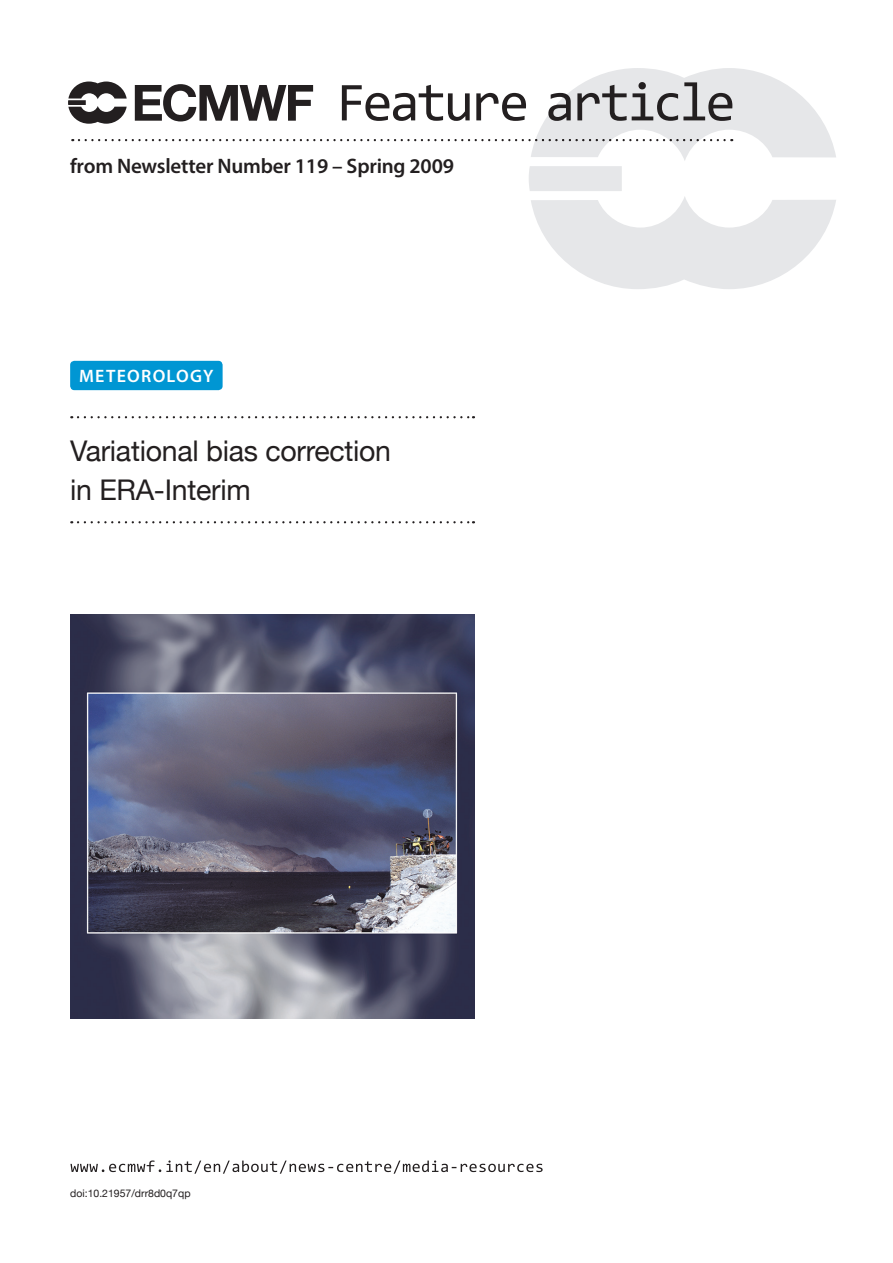
<style>
.page{position:relative;width:893px;height:1263px;background:#fff}
.page>*{position:absolute;margin:0;border:0;box-sizing:border-box;transform-origin:0 0}
.t1{font:28.5px/39px "Helvetica Neue";letter-spacing:-.01em;color:#231f20}
.t2{font:600 21px "Myriad Pro";letter-spacing:-.01em;color:#231f20}
.t3{font:600 18px "Myriad Pro";letter-spacing:.07em;color:#fff}
.t4{font:10.5px "Helvetica Neue";color:#231f20}
</style>
<div class="page">
<img style="left:70px;top:614px;width:404px;height:404px">
<svg style="left:68px;top:68px;width:768px;height:221px"></svg>
<svg style="left:78px;top:416px;width:396px;height:2px"></svg>
<svg style="left:78px;top:521px;width:396px;height:2px"></svg>
<div style="left:70px;top:361px;width:153px;height:29px;background:#0096d3;border-radius:4px"></div>
<svg style="left:70px;top:1160px;width:473px;height:14px"></svg>
<p class="t2" style="left:70px;top:153px;width:385px">from Newsletter Number 119 – Spring 2009</p>
<p class="t3" style="left:79px;top:365px;width:136px">METEOROLOGY</p>
<p class="t1" style="left:70px;top:433px;width:322px">Variational bias correction in ERA-Interim</p>
<p class="t4" style="left:70px;top:1186px;width:122px">doi:10.21957/drr8d0q7qp</p>
</div>
